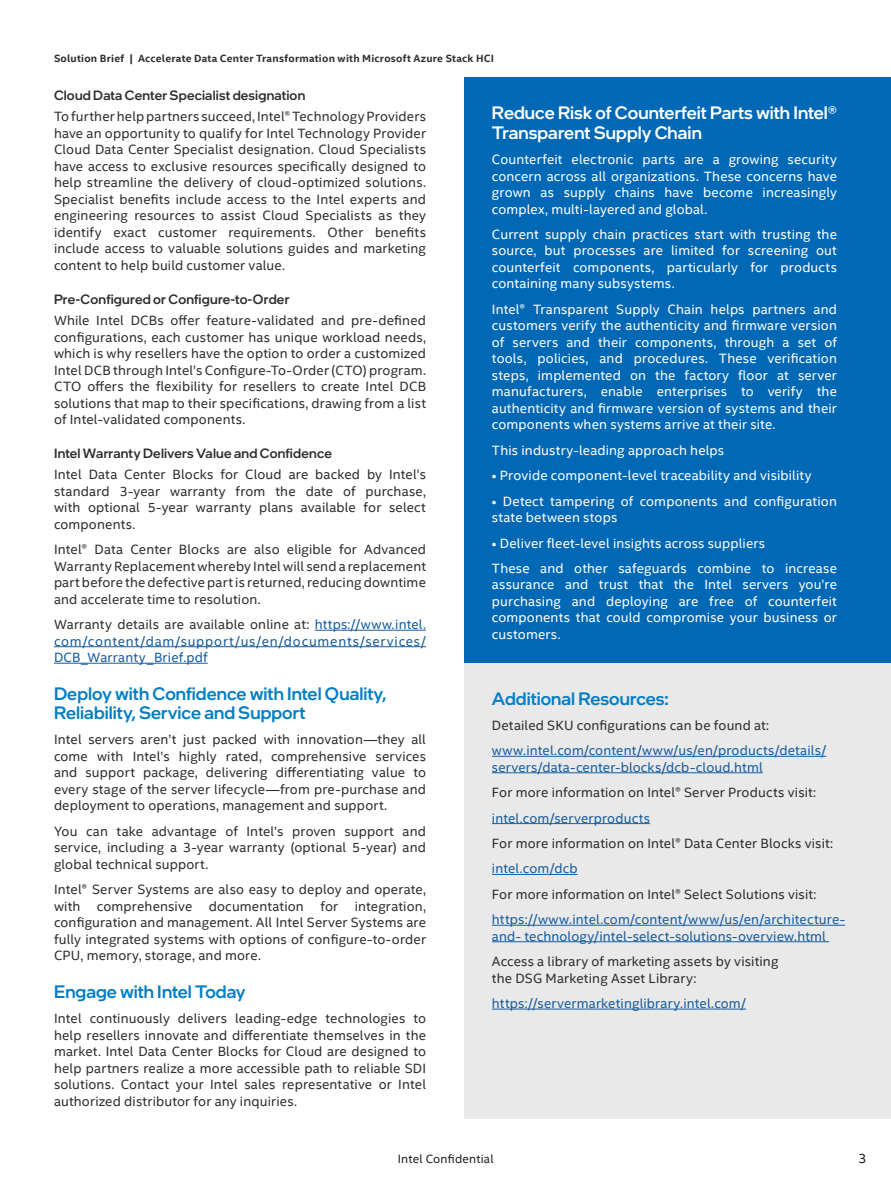
<style>
.page{position:relative;width:891px;height:1188px;background:#fff}
.page>*{position:absolute;margin:0;border:0;box-sizing:border-box;transform-origin:0 0}
.CopyHeaderBlue{font:500 18px/19.5px "Intel One Display";color:#007ec5}
.CopyHeaderBlue-2{font:500 18px/19.5px "Intel One Display";letter-spacing:.005em;color:#fff}
.MainCopy___Caption{font:13.5px/16.5px "Intel Clear";letter-spacing:.01em;color:#2d2f2e;text-align:justify}
.MainCopy___Caption-2{font:13.5px/16.5px "Intel Clear";letter-spacing:.01em;color:#fff;text-align:justify}
.MainCopy___Caption-3{font:13.5px/16.5px "Intel Clear";letter-spacing:.015em;color:#175d9e}
.CopyHeaderBlue-3{font:500 13.5px "Intel One Display";letter-spacing:.015em;color:#2d2f2e}
.t1{font:13.5px "Intel Clear";color:#231f20}
.t2{font:12px "Intel Clear";letter-spacing:.015em;color:#231f20}
.Document_Header{font:700 10.5px "Intel Clear";letter-spacing:.02em;color:#2d2f2e}
.s1{color:#2d2f2e}
</style>
<div class="page">
<hr style="left:315px;top:630px;width:111px;height:1px;background:#175d9e">
<hr style="left:54px;top:646px;width:372px;height:1px;background:#175d9e">
<hr style="left:54px;top:663px;width:154px;height:1px;background:#175d9e">
<div style="left:465px;top:78px;width:426px;height:585px;background:#0068b5"></div>
<div style="left:465px;top:663px;width:426px;height:456px;background:#e9e9e9"></div>
<hr style="left:492px;top:756px;width:334px;height:1px;background:#175d9e">
<hr style="left:492px;top:772px;width:271px;height:1px;background:#175d9e">
<hr style="left:492px;top:823px;width:158px;height:1px;background:#175d9e">
<hr style="left:492px;top:874px;width:86px;height:1px;background:#175d9e">
<hr style="left:492px;top:925px;width:353px;height:1px;background:#175d9e">
<hr style="left:492px;top:941px;width:337px;height:1px;background:#175d9e">
<hr style="left:492px;top:1009px;width:254px;height:1px;background:#175d9e">
<p class="Document_Header" style="left:54px;top:51px;width:441px">Solution Brief | Accelerate Data Center Transformation with Microsoft Azure Stack HCI</p>
<p class="CopyHeaderBlue-3" style="left:54px;top:87px;width:253px">Cloud Data Center Specialist designation</p>
<p class="MainCopy___Caption" style="left:54px;top:108px;width:374px">To further help partners succeed, Intel® Technology Providers have an opportunity to qualify for Intel Technology Provider Cloud Data Center Specialist designation. Cloud Specialists have access to exclusive resources specifically designed to help streamline the delivery of cloud-optimized solutions.<br>Specialist benefits include access to the Intel experts and engineering resources to assist Cloud Specialists as they identify exact customer requirements. Other benefits include access to valuable solutions guides and marketing content to help build customer value.</p>
<p class="CopyHeaderBlue-3" style="left:54px;top:291px;width:237px">Pre-Configured or Configure-to-Order</p>
<p class="MainCopy___Caption" style="left:54px;top:312px;width:374px">While Intel DCBs offer feature-validated and pre-defined configurations, each customer has unique workload needs, which is why resellers have the option to order a customized Intel DCB through Intel’s Configure-To-Order (CTO) program.<br>CTO offers the flexibility for resellers to create Intel DCB solutions that map to their specifications, drawing from a list of Intel-validated components.</p>
<p class="CopyHeaderBlue-3" style="left:54px;top:445px;width:279px">Intel Warranty Delivers Value and Confidence</p>
<p class="MainCopy___Caption" style="left:54px;top:466px;width:374px">Intel Data Center Blocks for Cloud are backed by Intel’s standard 3-year warranty from the date of purchase, with optional 5-year warranty plans available for select components.</p>
<p class="MainCopy___Caption" style="left:54px;top:541px;width:374px">Intel® Data Center Blocks are also eligible for Advanced Warranty Replacement whereby Intel will send a replacement part before the defective part is returned, reducing downtime and accelerate time to resolution.</p>
<p class="MainCopy___Caption-3" style="left:54px;top:616px;width:374px;text-align:justify"><span class="s1">Warranty details are available online at:</span> https://www.intel. com/content/dam/support/us/en/documents/services/ DCB_Warranty_Brief.pdf</p>
<p class="CopyHeaderBlue" style="left:54px;top:683px;width:334px">Deploy with Confidence with Intel Quality,<br>Reliability, Service and Support</p>
<p class="MainCopy___Caption" style="left:54px;top:731px;width:374px">Intel servers aren’t just packed with innovation—they all come with Intel’s highly rated, comprehensive services and support package, delivering differentiating value to every stage of the server lifecycle—from pre-purchase and deployment to operations, management and support.</p>
<p class="MainCopy___Caption" style="left:54px;top:823px;width:374px">You can take advantage of Intel’s proven support and service, including a 3-year warranty (optional 5-year) and global technical support.</p>
<p class="MainCopy___Caption" style="left:54px;top:881px;width:374px">Intel® Server Systems are also easy to deploy and operate, with comprehensive documentation for integration, configuration and management. All Intel Server Systems are fully integrated systems with options of configure-to-order CPU, memory, storage, and more.</p>
<p class="CopyHeaderBlue" style="left:54px;top:981px;width:193px">Engage with Intel Today</p>
<p class="MainCopy___Caption" style="left:54px;top:1010px;width:374px">Intel continuously delivers leading-edge technologies to help resellers innovate and differentiate themselves in the market. Intel Data Center Blocks for Cloud are designed to help partners realize a more accessible path to reliable SDI solutions. Contact your Intel sales representative or Intel authorized distributor for any inquiries.</p>
<p class="CopyHeaderBlue-2" style="left:492px;top:103px;width:346px">Reduce Risk of Counterfeit Parts with Intel®<br>Transparent Supply Chain</p>
<p class="MainCopy___Caption-2" style="left:492px;top:151px;width:347px">Counterfeit electronic parts are a growing security concern across all organizations. These concerns have grown as supply chains have become increasingly complex, multi-layered and global.</p>
<p class="MainCopy___Caption-2" style="left:492px;top:226px;width:347px">Current supply chain practices start with trusting the source, but processes are limited for screening out counterfeit components, particularly for products containing many subsystems.</p>
<p class="MainCopy___Caption-2" style="left:492px;top:301px;width:347px">Intel® Transparent Supply Chain helps partners and customers verify the authenticity and firmware version of servers and their components, through a set of tools, policies, and procedures. These verification steps, implemented on the factory floor at server manufacturers, enable enterprises to verify the authenticity and firmware version of systems and their components when systems arrive at their site.</p>
<p class="MainCopy___Caption-2" style="left:492px;top:441px;width:234px">This industry-leading approach helps</p>
<p class="MainCopy___Caption-2" style="left:492px;top:467px;width:321px">• Provide component-level traceability and visibility</p>
<p class="MainCopy___Caption-2" style="left:492px;top:492px;width:347px">• Detect tampering of components and configuration state between stops</p>
<p class="MainCopy___Caption-2" style="left:492px;top:534px;width:275px">• Deliver fleet-level insights across suppliers</p>
<p class="MainCopy___Caption-2" style="left:492px;top:560px;width:347px">These and other safeguards combine to increase assurance and trust that the Intel servers you’re purchasing and deploying are free of counterfeit components that could compromise your business or customers.</p>
<p class="CopyHeaderBlue" style="left:492px;top:688px;width:178px">Additional Resources:</p>
<p class="MainCopy___Caption" style="left:492px;top:717px;width:279px">Detailed SKU configurations can be found at:</p>
<p class="MainCopy___Caption-3" style="left:492px;top:742px;width:336px">www.intel.com/content/www/us/en/products/details/ servers/data-center-blocks/dcb-cloud.html</p>
<p class="MainCopy___Caption" style="left:492px;top:784px;width:326px">For more information on Intel® Server Products visit:</p>
<p class="MainCopy___Caption-3" style="left:492px;top:809px;width:160px">intel.com/serverproducts</p>
<p class="MainCopy___Caption" style="left:492px;top:835px;width:343px">For more information on Intel® Data Center Blocks visit:</p>
<p class="MainCopy___Caption-3" style="left:492px;top:860px;width:87px">intel.com/dcb</p>
<p class="MainCopy___Caption" style="left:492px;top:886px;width:326px">For more information on Intel® Select Solutions visit:</p>
<p class="MainCopy___Caption-3" style="left:492px;top:911px;width:355px">https://www.intel.com/content/www/us/en/architecture&shy;and- technology/intel-select-solutions-overview.html</p>
<p class="MainCopy___Caption" style="left:492px;top:953px;width:288px">Access a library of marketing assets by visiting the DSG Marketing Asset Library:</p>
<p class="MainCopy___Caption-3" style="left:492px;top:995px;width:256px">https://servermarketinglibrary.intel.com/</p>
<p class="t2" style="left:398px;top:1151px;width:97px">Intel Confidential</p>
<p class="t1" style="left:858px;top:1149px;width:10px">3</p>
</div>
